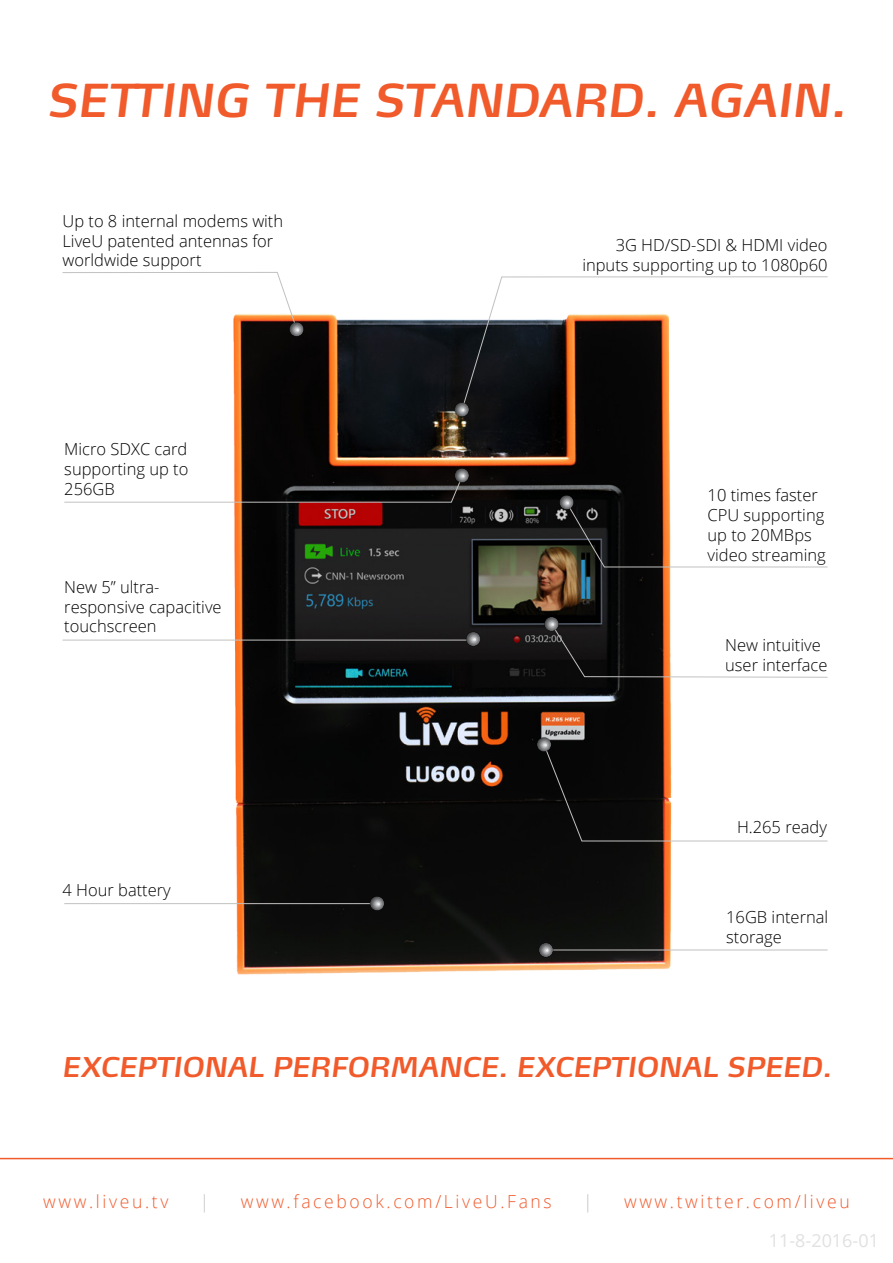
<style>
.page{position:relative;width:893px;height:1263px;background:#fff}
.page>*{position:absolute;margin:0;border:0;box-sizing:border-box;transform-origin:0 0}
.t1{font:italic 600 45px "Max TF";color:#f15a2a}
.t2{font:italic 600 27px "Max TF";color:#f15a2a}
.t3{font:300 18px "Open Sans";letter-spacing:.15em;color:#f15a2c}
.t4{font:18px "Open Sans";color:#e2e1e1}
.t5{font:300 18px "Open Sans";color:#c2c1c0}
.t6{font:300 16.5px/19.8px "Open Sans";color:#000}
</style>
<div class="page">
<img style="left:201px;top:314px;width:496px;height:661px">
<hr style="left:0;top:1158px;width:893px;height:1px;background:#f15a2a">
<svg style="left:62px;top:272px;width:242px;height:65px"></svg>
<div style="left:296px;top:315px;width:15px;height:23px;background:#fff;opacity:.75"></div>
<div style="left:282px;top:316px;width:26px;height:22px;background:#000;opacity:.75"></div>
<svg style="left:64px;top:468px;width:405px;height:35px"></svg>
<div style="left:462px;top:461px;width:14px;height:23px;background:#fff;opacity:.75"></div>
<div style="left:448px;top:462px;width:25px;height:22px;background:#000;opacity:.75"></div>
<hr style="left:63px;top:640px;width:413px;height:1px;background:#c2c1c0">
<div style="left:473px;top:625px;width:15px;height:23px;background:#191919"></div>
<div style="left:459px;top:625px;width:25px;height:23px;background:#000;opacity:.75"></div>
<hr style="left:64px;top:903px;width:314px;height:1px;background:#c2c1c0">
<div style="left:377px;top:889px;width:15px;height:23px;background:#0a0a0a"></div>
<div style="left:363px;top:890px;width:25px;height:22px;background:#000;opacity:.75"></div>
<svg style="left:460px;top:276px;width:368px;height:137px"></svg>
<div style="left:462px;top:396px;width:14px;height:22px;background:#131313"></div>
<div style="left:448px;top:396px;width:25px;height:22px;background:#000;opacity:.75"></div>
<svg style="left:559px;top:495px;width:269px;height:73px"></svg>
<div style="left:566px;top:488px;width:15px;height:23px;background:#090909"></div>
<div style="left:552px;top:489px;width:26px;height:22px;background:#000;opacity:.75"></div>
<svg style="left:544px;top:616px;width:284px;height:62px"></svg>
<div style="left:551px;top:610px;width:15px;height:23px;background:#fff;opacity:.75"></div>
<div style="left:537px;top:610px;width:26px;height:23px;background:#000;opacity:.75"></div>
<hr style="left:546px;top:950px;width:282px;height:1px;background:#c2c1c0">
<div style="left:546px;top:936px;width:14px;height:22px;background:#fff;opacity:.75"></div>
<div style="left:532px;top:936px;width:25px;height:22px;background:#000;opacity:.75"></div>
<svg style="left:537px;top:737px;width:291px;height:105px"></svg>
<div style="left:544px;top:730px;width:14px;height:23px;background:#fff;opacity:.75"></div>
<div style="left:530px;top:731px;width:25px;height:22px;background:#000;opacity:.75"></div>
<h1 class="t1" style="left:46px;top:73px;width:802px">SETTING THE STANDARD. AGAIN.</h1>
<p class="t6" style="left:63px;top:210px;width:222px">Up to 8 internal modems with<br>LiveU patented antennas for worldwide support</p>
<p class="t6" style="left:64px;top:439px;width:126px;text-align:justify">Micro SDXC card supporting up to 256GB</p>
<p class="t6" style="left:64px;top:576px;width:159px">New 5” ultra&shy;responsive capacitive touchscreen</p>
<p class="t6" style="left:63px;top:879px;width:110px">4 Hour battery</p>
<p class="t6" style="left:582px;top:234px;width:247px;text-align:right">3G HD/SD-SDI &amp; HDMI video inputs supporting up to 1080p60</p>
<p class="t6" style="left:708px;top:485px;width:120px">10 times faster<br>CPU supporting up to 20MBps video streaming</p>
<p class="t6" style="left:725px;top:634px;width:104px">New intuitive user interface</p>
<p class="t6" style="left:737px;top:817px;width:91px">H.265 ready</p>
<p class="t6" style="left:726px;top:907px;width:104px">16GB internal storage</p>
<h2 class="t2" style="left:62px;top:1050px;width:771px">EXCEPTIONAL PERFORMANCE. EXCEPTIONAL SPEED.</h2>
<p class="t3" style="left:43px;top:1189px;width:127px">www.liveu.tv</p>
<p class="t5" style="left:200px;top:1189px;width:11px">|</p>
<p class="t3" style="left:241px;top:1189px;width:313px">www.facebook.com/LiveU.Fans</p>
<p class="t5" style="left:583px;top:1189px;width:11px">|</p>
<p class="t3" style="left:624px;top:1189px;width:227px">www.twitter.com/liveu</p>
<p class="t4" style="left:769px;top:1227px;width:112px">11-8-2016-01</p>
</div>
